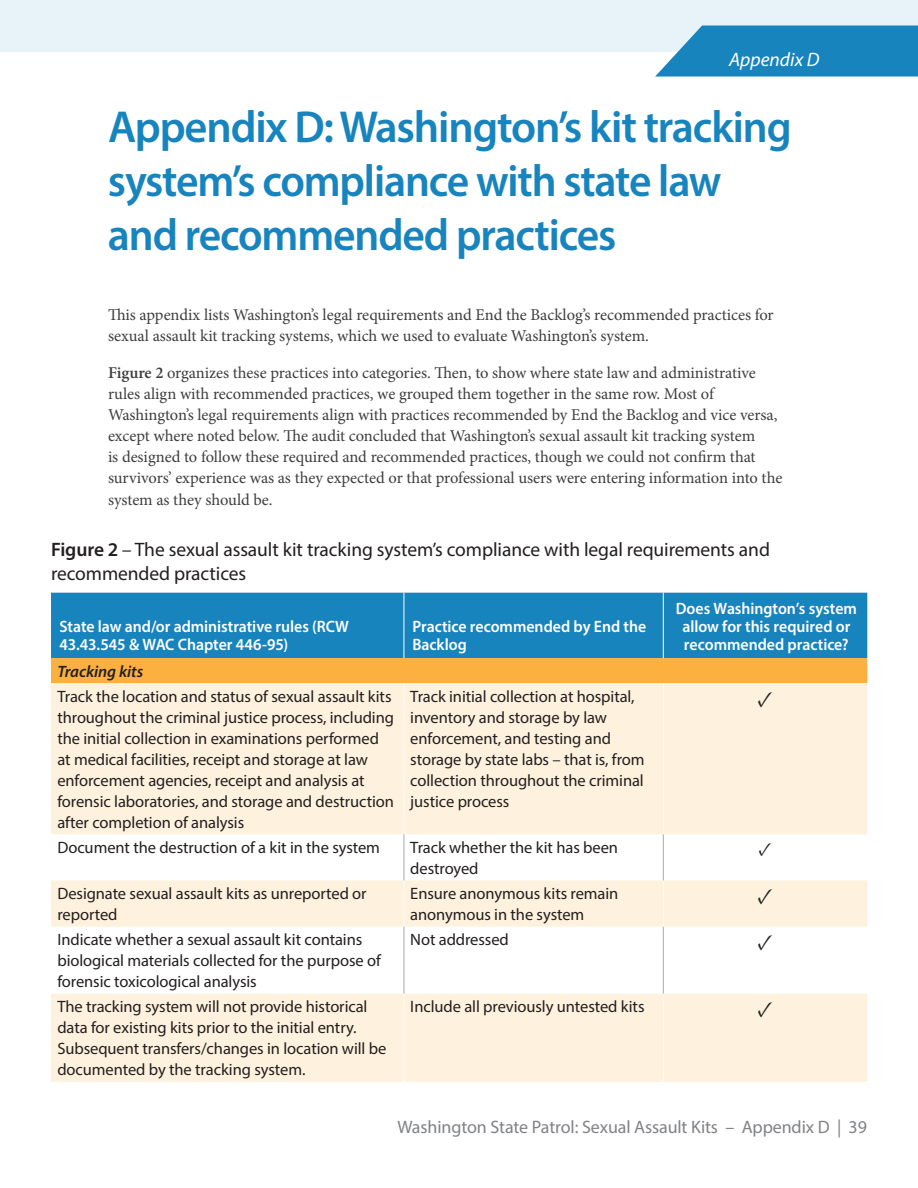
<style>
.page{position:relative;width:918px;height:1188px;background:#fff}
.page>*{position:absolute;margin:0;border:0;box-sizing:border-box;transform-origin:0 0}
.Section_start__was_H{font:600 45px/54px "Myriad Pro";letter-spacing:-.025em;color:#1884be}
.Table_text__was_Body{font:700 22.5px "Minion Pro";color:#231f20}
.Table_graph_titiles{font:19.5px/23.2px "Myriad Pro";letter-spacing:-.005em;color:#231f20}
.t1{font:italic 19.5px "Myriad Pro";color:#fff}
.Table_text__was_Body-2{font:700 19.5px "Minion Pro";color:#231f20}
.t2{font:18px "Myriad Pro";letter-spacing:-.005em;color:#808285}
.Table_text__was_Body-3{font:16.5px/21px "Myriad Pro";letter-spacing:-.005em;color:#231f20}
.Paragraph__was_Body{font:16.5px/21px "Minion Pro";letter-spacing:-.005em;color:#3e3e3f}
.Table_Text_header_ro{font:600 16.5px/18px "Myriad Pro";letter-spacing:-.005em;color:#fff;scale:.96 1}
.Table_text__was_Body-4{font:italic 600 16.5px "Myriad Pro";letter-spacing:-.005em;color:#231f20}
.s1{font-weight:600}
.s2{font-style:italic}
</style>
<div class="page">
<div style="left:0;top:0;width:918px;height:51px;background:#e8f3f9"></div>
<svg style="left:655px;top:26px;width:263px;height:51px;background:#2c8fc3"></svg>
<div style="left:51px;top:593px;width:816px;height:65px;background:#1884be"></div>
<div style="left:51px;top:658px;width:816px;height:25px;background:#fbb03f"></div>
<svg style="left:51px;top:683px;width:816px;height:399px;fill:#fef1dd"></svg>
<hr style="left:404px;top:683px;width:1px;height:151px;background:#fff">
<hr style="left:663px;top:683px;width:1px;height:151px;background:#fff">
<hr style="left:404px;top:880px;width:1px;height:47px;background:#fff">
<hr style="left:663px;top:880px;width:1px;height:47px;background:#fff">
<hr style="left:404px;top:994px;width:1px;height:88px;background:#fff">
<hr style="left:663px;top:994px;width:1px;height:88px;background:#fff">
<hr style="left:404px;top:593px;width:1px;height:65px;background:#fff">
<hr style="left:663px;top:593px;width:1px;height:65px;background:#fff">
<hr style="left:404px;top:927px;width:1px;height:67px;background:#a8a9ad">
<hr style="left:663px;top:927px;width:1px;height:67px;background:#a8a9ad">
<hr style="left:404px;top:834px;width:1px;height:46px;background:#a8a9ad">
<hr style="left:663px;top:834px;width:1px;height:46px;background:#a8a9ad">
<p class="t1" style="left:729px;top:47px;width:92px">Appendix D</p>
<p class="Section_start__was_H" style="left:108px;top:99px;width:685px">Appendix D: Washington’s kit tracking system’s compliance with state law and recommended practices</p>
<p class="Paragraph__was_Body" style="left:108px;top:305px;width:667px">This appendix lists Washington’s legal requirements and End the Backlog’s recommended practices for sexual assault kit tracking systems, which we used to evaluate Washington’s system.</p>
<p class="Paragraph__was_Body" style="left:108px;top:363px;width:676px"><span class="s1">Figure 2</span> organizes these practices into categories. Then, to show where state law and administrative rules align with recommended practices, we grouped them together in the same row. Most of Washington’s legal requirements align with practices recommended by End the Backlog and vice versa, except where noted below. The audit concluded that Washington’s sexual assault kit tracking system<br>is designed to follow these required and recommended practices, though we could not confirm that survivors’ experience was as they expected or that professional users were entering information into the system as they should be.</p>
<p class="Table_graph_titiles" style="left:51px;top:538px;width:720px"><span class="s1">Figure 2</span> <span class="s2">–</span> The sexual assault kit tracking system’s compliance with legal requirements and recommended practices</p>
<p class="Table_Text_header_ro" style="left:60px;top:617px;width:303px">State law and/or administrative rules (RCW<br>43.43.545 &amp; WAC Chapter 446-95)</p>
<p class="Table_Text_header_ro" style="left:412px;top:617px;width:245px">Practice recommended by End the<br>Backlog</p>
<p class="Table_Text_header_ro" style="left:676px;top:599px;width:190px;text-align:center">Does Washington’s system allow for this required or recommended practice?</p>
<p class="Table_text__was_Body-4" style="left:57px;top:661px;width:87px">Tracking kits</p>
<p class="Table_text__was_Body-3" style="left:57px;top:686px;width:338px">Track the location and status of sexual assault kits throughout the criminal justice process, including the initial collection in examinations performed at medical facilities, receipt and storage at law enforcement agencies, receipt and analysis at forensic laboratories, and storage and destruction after completion of analysis</p>
<p class="Table_text__was_Body-3" style="left:410px;top:686px;width:236px">Track initial collection at hospital, inventory and storage by law enforcement, and testing and storage by state labs – that is, from collection throughout the criminal justice process</p>
<p class="Table_text__was_Body" style="left:758px;top:683px;width:17px">✓</p>
<p class="Table_text__was_Body-3" style="left:57px;top:837px;width:324px">Document the destruction of a kit in the system</p>
<p class="Table_text__was_Body-3" style="left:410px;top:837px;width:209px">Track whether the kit has been destroyed</p>
<p class="Table_text__was_Body-2" style="left:759px;top:835px;width:15px">✓</p>
<p class="Table_text__was_Body-3" style="left:57px;top:883px;width:311px">Designate sexual assault kits as unreported or reported</p>
<p class="Table_text__was_Body-3" style="left:410px;top:883px;width:210px">Ensure anonymous kits remain anonymous in the system</p>
<p class="Table_text__was_Body" style="left:758px;top:880px;width:17px">✓</p>
<p class="Table_text__was_Body-3" style="left:57px;top:929px;width:325px">Indicate whether a sexual assault kit contains biological materials collected for the purpose of forensic toxicological analysis</p>
<p class="Table_text__was_Body-3" style="left:410px;top:929px;width:100px">Not addressed</p>
<p class="Table_text__was_Body" style="left:758px;top:926px;width:17px">✓</p>
<p class="Table_text__was_Body-3" style="left:57px;top:996px;width:331px">The tracking system will not provide historical data for existing kits prior to the initial entry.<br>Subsequent transfers/changes in location will be documented by the tracking system.</p>
<p class="Table_text__was_Body-3" style="left:410px;top:996px;width:236px">Include all previously untested kits</p>
<p class="Table_text__was_Body" style="left:758px;top:993px;width:17px">✓</p>
<p class="t2" style="left:397px;top:1116px;width:471px">Washington State Patrol: Sexual Assault Kits – Appendix D | 39</p>
</div>
